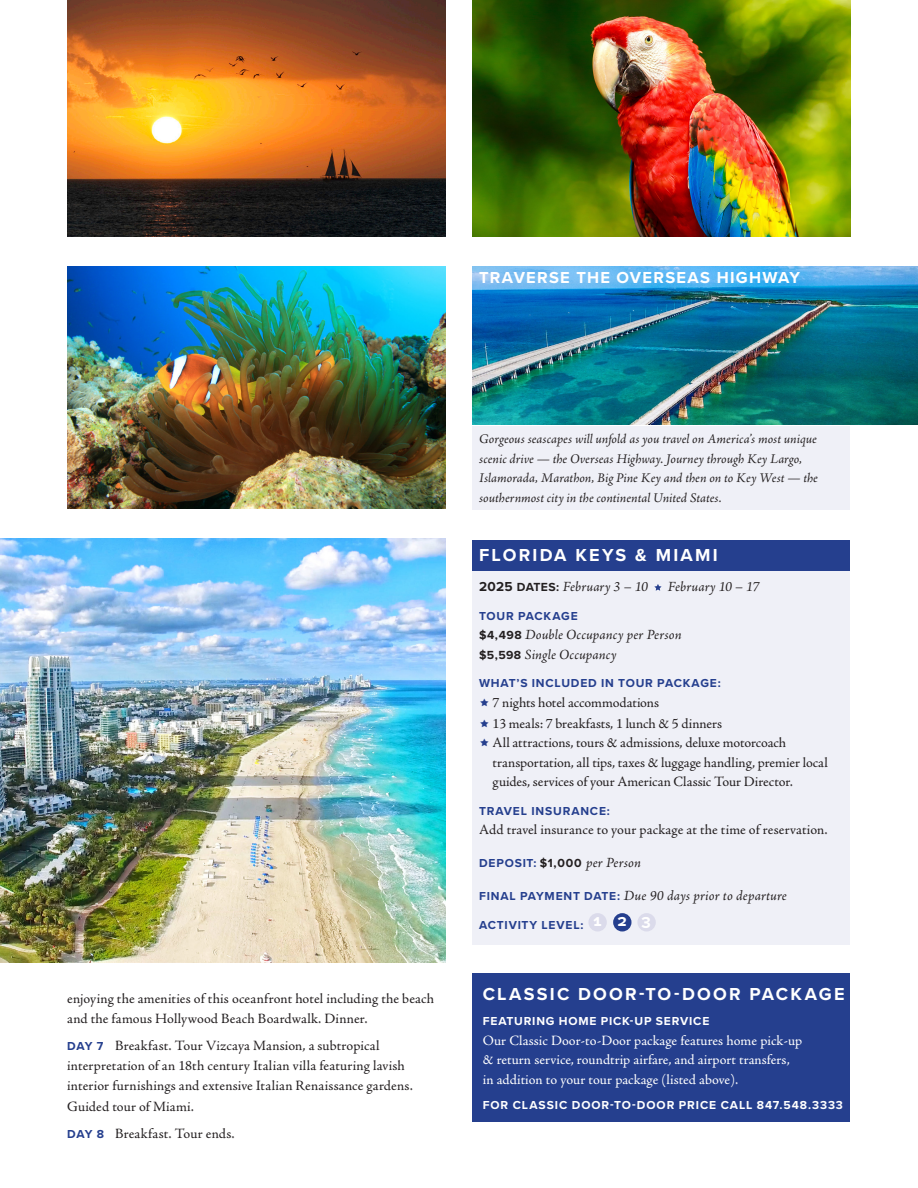
<style>
.page{position:relative;width:918px;height:1188px;background:#fff}
.page>*{position:absolute;margin:0;border:0;box-sizing:border-box;transform-origin:0 0}
.All-Inclusive_Header{font:700 18px "Proxima Nova";letter-spacing:.12em;color:#fff}
.Tour_Name{font:700 18px "Proxima Nova";letter-spacing:.125em;color:#fff}
.NEW_Head{font:700 16.5px "Proxima Nova";letter-spacing:.075em;color:#fff}
.Activity_Levels{font:700 16.2px "Proxima Nova";color:#fff}
.NEW_Itinerary{font:14.25px/20.2px "Adobe Jenson Pro";letter-spacing:.005em;color:#231f20}
.White_Text{font:14.25px/19.5px "Adobe Jenson Pro";color:#fff}
.Tour_Deposit{font:italic 14.25px "Adobe Jenson Pro";letter-spacing:.01em;color:#231f20}
.Tour_Text{font:14.25px "Adobe Jenson Pro";letter-spacing:.01em;color:#231f20}
.Tour_Cost{font:italic 14.25px "Adobe Jenson Pro";letter-spacing:.01em;color:#231f20}
.Tour_Date_List{font:italic 14.25px "Adobe Jenson Pro";letter-spacing:.005em;color:#231f20}
.NEW_Small_Italics_with_Drop_Cap{font:italic 13.5px/19.5px "Adobe Jenson Pro";color:#231f20}
.White_Subhead{font:700 12px "Proxima Nova";letter-spacing:.07em;color:#fff}
.Tour_Subhead{font:700 12px "Proxima Nova";letter-spacing:.07em;color:#253f8e}
.s1{font-family:"Proxima Nova";font-weight:700;font-size:12px;color:#253f8e}
.s2{font-family:"Proxima Nova";font-weight:700;font-style:normal;font-size:13.5px}
.s3{font-family:"Proxima Nova";font-weight:700;font-style:normal;font-size:12.15px}
.s4{font-family:"Proxima Nova";font-weight:700;font-style:normal;font-size:12px;color:#253f8e}
</style>
<div class="page">
<img style="left:68px;top:267px;width:378px;height:242px">
<img style="left:68px;top:0;width:378px;height:236px">
<img style="left:472px;top:0;width:378px;height:236px">
<img style="left:0;top:538px;width:446px;height:425px">
<img style="left:472px;top:267px;width:446px;height:157px">
<div style="left:472px;top:426px;width:378px;height:84px;background:#eff0f7"></div>
<div style="left:472px;top:974px;width:378px;height:148px;background:#253f8e"></div>
<div style="left:472px;top:566px;width:378px;height:379px;background:#eff0f7"></div>
<div style="left:472px;top:540px;width:378px;height:30px;background:#253f8e"></div>
<svg style="left:654px;top:584px;width:8px;height:7px"></svg>
<div style="left:588px;top:913px;width:19px;height:19px;background:#dbdbeb;border-radius:50%"></div>
<div style="left:613px;top:913px;width:19px;height:19px;background:#253f8e;border-radius:50%"></div>
<div style="left:637px;top:913px;width:19px;height:19px;background:#dbdbeb;border-radius:50%"></div>
<p class="NEW_Head" style="left:479px;top:266px;width:322px">TRAVERSE THE OVERSEAS HIGHWAY</p>
<p class="NEW_Itinerary" style="left:67px;top:988px;width:369px">enjoying the amenities of this oceanfront hotel including the beach and the famous Hollywood Beach Boardwalk. Dinner.</p>
<p class="NEW_Itinerary" style="left:67px;top:1035px;width:347px"><span class="s1">DAY 7</span> Breakfast. Tour Vizcaya Mansion, a subtropical interpretation of an 18th century Italian villa featuring lavish interior furnishings and extensive Italian Renaissance gardens.<br>Guided tour of Miami.</p>
<p class="NEW_Itinerary" style="left:67px;top:1123px;width:169px"><span class="s1">DAY 8</span> Breakfast. Tour ends.</p>
<p class="NEW_Small_Italics_with_Drop_Cap" style="left:479px;top:430px;width:340px">Gorgeous seascapes will unfold as you travel on America’s most unique scenic drive — the Overseas Highway. Journey through Key Largo, Islamorada, Marathon, Big Pine Key and then on to Key West — the southernmost city in the continental United States.</p>
<p class="Tour_Name" style="left:479px;top:542px;width:240px">FLORIDA KEYS &amp; MIAMI</p>
<p class="Tour_Date_List" style="left:479px;top:579px;width:170px"><span class="s2">2025</span> <span class="s3">DATES:</span> February 3 – 10</p>
<p class="Tour_Date_List" style="left:668px;top:579px;width:93px">February 10 – 17</p>
<p class="Tour_Subhead" style="left:479px;top:607px;width:100px">TOUR PACKAGE</p>
<p class="Tour_Cost" style="left:479px;top:627px;width:204px"><span class="s3">$4,498</span> Double Occupancy per Person</p>
<p class="Tour_Cost" style="left:479px;top:646px;width:139px"><span class="s3">$5,598</span> Single Occupancy</p>
<p class="Tour_Subhead" style="left:479px;top:675px;width:243px">WHAT’S INCLUDED IN TOUR PACKAGE:</p>
<p class="NEW_Itinerary" style="left:493px;top:693px;width:168px">7 nights hotel accommodations</p>
<p class="NEW_Itinerary" style="left:493px;top:713px;width:231px">13 meals: 7 breakfasts, 1 lunch &amp; 5 dinners</p>
<p class="NEW_Itinerary" style="left:493px;top:733px;width:337px;line-height:19.5px">All attractions, tours &amp; admissions, deluxe motorcoach transportation, all tips, taxes &amp; luggage handling, premier local guides, services of your American Classic Tour Director.</p>
<p class="Tour_Subhead" style="left:479px;top:802px;width:132px">TRAVEL INSURANCE:</p>
<p class="Tour_Text" style="left:479px;top:822px;width:350px">Add travel insurance to your package at the time of reservation.</p>
<p class="Tour_Deposit" style="left:479px;top:855px;width:163px"><span class="s4">DEPOSIT:</span> <span class="s3">$1,000</span> per Person</p>
<p class="Tour_Deposit" style="left:479px;top:888px;width:309px"><span class="s4">FINAL PAYMENT DATE:</span> Due 90 days prior to departure</p>
<p class="Tour_Subhead" style="left:479px;top:916px;width:106px">ACTIVITY LEVEL:</p>
<p class="Activity_Levels" style="left:594px;top:909px;width:59px">123</p>
<p class="All-Inclusive_Header" style="left:483px;top:980px;width:363px">CLASSIC DOOR-TO-DOOR PACKAGE</p>
<p class="White_Subhead" style="left:483px;top:1012px;width:228px">FEATURING HOME PICK-UP SERVICE</p>
<p class="White_Text" style="left:483px;top:1031px;width:321px">Our Classic Door-to-Door package features home pick-up &amp; return service, roundtrip airfare, and airport transfers, in addition to your tour package (listed above).</p>
<p class="White_Subhead" style="left:483px;top:1096px;width:362px">FOR CLASSIC DOOR-TO-DOOR PRICE CALL 847.548.3333</p>
</div>
